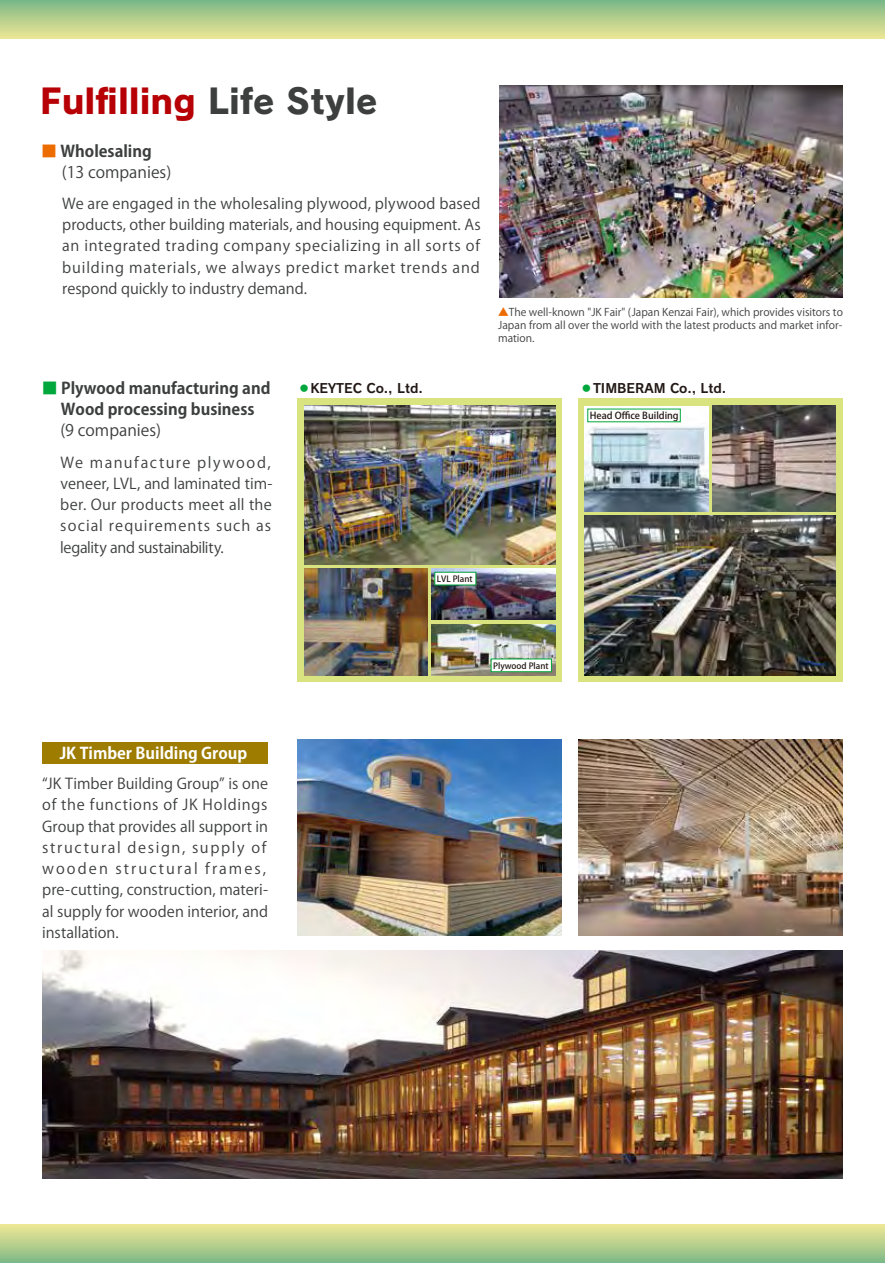
<style>
.page{position:relative;width:885px;height:1263px;background:#fff}
.page>*{position:absolute;margin:0;border:0;box-sizing:border-box;transform-origin:0 0}
.t1{font:34.05px "Rodin Pro EB";color:#b60005}
.t2{font:700 15.9px/21.3px "Koz Go Pro";color:#3d3f3e;text-align:center}
.t3{font:15.9px/21.3px "Koz Go Pro";color:#3d3f3e}
.t4{font:700 15.9px "Koz Go Pro";color:#fff}
.t5{font:14.85px/21.3px "Koz Go Pro";letter-spacing:.01em;color:#3d3f3e}
.t6{font:12.75px "Rodin Pro B";color:#221815}
.t7{font:10.65px/12.8px "Koz Go Pro";letter-spacing:.005em;color:#3d3f3e;text-align:justify}
.t8{font:500 9.6px "Koz Go Pr 6 N";color:#221815}
.t9{font:500 8.55px "Koz Go Pr 6 N";color:#221815}
.s1{color:#3d3f3e}
.s2{font-weight:700;color:#ed6c00}
.s3{font-weight:700}
.s4{color:#ed6c00}
.s5{color:#00a73c}
</style>
<div class="page">
<div style="left:0;top:0;width:884px;height:38px;background:linear-gradient(to bottom,#7bb787,#e9e594)"></div>
<div style="left:0;top:1225px;width:884px;height:38px;background:linear-gradient(to bottom,#efe795,#81ba88)"></div>
<div style="left:297px;top:399px;width:264px;height:282px;background:#d9e480"></div>
<svg style="left:578px;top:399px;width:264px;height:282px;background:#c9d27d"></svg>
<img style="left:500px;top:85px;width:342px;height:213px">
<div style="left:42px;top:742px;width:225px;height:21px;background:#9d7c00"></div>
<img style="left:304px;top:405px;width:251px;height:160px">
<img style="left:584px;top:516px;width:251px;height:159px">
<img style="left:304px;top:569px;width:123px;height:106px">
<img style="left:431px;top:569px;width:124px;height:51px">
<img style="left:431px;top:624px;width:124px;height:51px">
<img style="left:712px;top:405px;width:123px;height:106px">
<img style="left:584px;top:407px;width:124px;height:104px">
<img style="left:43px;top:950px;width:799px;height:228px">
<img style="left:297px;top:740px;width:264px;height:195px">
<img style="left:578px;top:740px;width:264px;height:195px">
<div style="left:434px;top:572px;width:42px;height:13px;background:#fff"></div>
<div style="left:490px;top:659px;width:61px;height:13px;background:#fff;border:1px solid #00a73c"></div>
<h1 class="t1" style="left:40px;top:78px;width:339px">Fulfilling <span class="s1">Life Style</span></h1>
<p class="t3" style="left:62px;top:141px;width:111px;text-indent:-21px"><span class="s2">■</span> <span class="s3">Wholesaling </span>(13 companies)</p>
<p class="t5" style="left:62px;top:193px;width:420px;text-align:justify">We are engaged in the wholesaling plywood, plywood based products, other building materials, and housing equipment. As an integrated trading company specializing in all sorts of building materials, we always predict market trends and respond quickly to industry demand.</p>
<p class="t7" style="left:498px;top:306px;width:346px"><span class="s4">▲</span>The well-known "JK Fair" (Japan Kenzai Fair), which provides visitors to Japan from all over the world with the latest products and market infor&shy;mation.</p>
<p class="t2" style="left:42px;top:378px;width:230px"><span class="s5">■</span> Plywood manufacturing and<br>Wood processing business</p>
<p class="t3" style="left:60px;top:420px;width:102px">(9 companies)</p>
<p class="t5" style="left:60px;top:452px;width:214px">We manufacture plywood, veneer, LVL, and laminated tim&shy;ber. Our products meet all the social requirements such as legality and sustainability.</p>
<p class="t6" style="left:298px;top:379px;width:126px"><span class="s5">●</span>KEYTEC Co., Ltd.</p>
<p class="t6" style="left:580px;top:379px;width:147px"><span class="s5">●</span>TIMBERAM Co., Ltd.</p>
<p class="t8" style="left:589px;top:410px;width:90px">Head Office Building</p>
<p class="t9" style="left:437px;top:574px;width:37px">LVL Plant</p>
<p class="t4" style="left:60px;top:743px;width:189px">JK Timber Building Group</p>
<p class="t5" style="left:42px;top:773px;width:227px">“JK Timber Building Group” is one of the functions of JK Holdings<br>Group that provides all support in structural design, supply of wooden structural frames, pre-cutting, construction, materi&shy;al supply for wooden interior, and installation.</p>
<p class="t9" style="left:493px;top:661px;width:57px">Plywood Plant</p>
</div>
